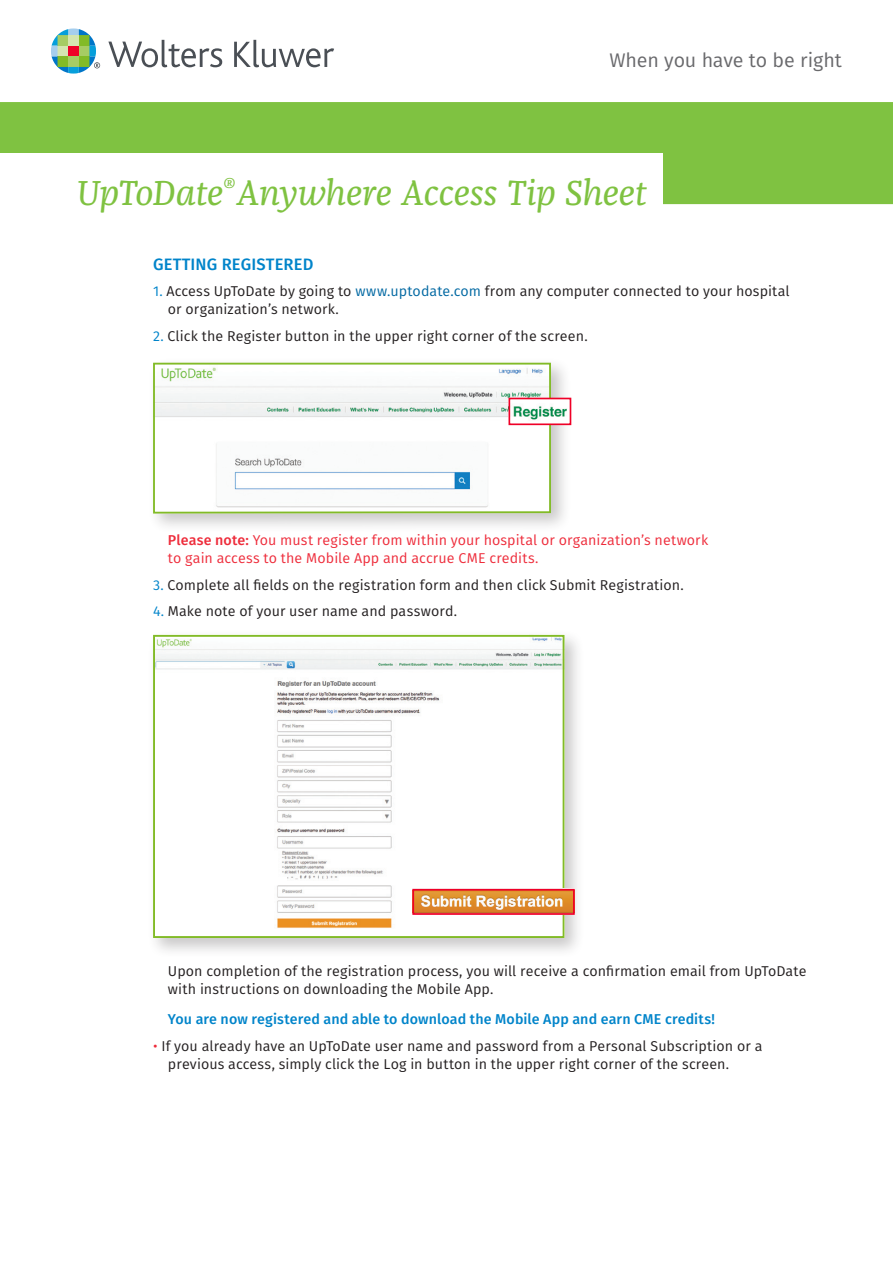
<style>
.page{position:relative;width:893px;height:1263px;background:#fff}
.page>*{position:absolute;margin:0;border:0;box-sizing:border-box;transform-origin:0 0}
.Title_Franzisca_28_p{font:italic 36px "Franziska Pro";letter-spacing:-.01em;color:#7fc241}
.t1{font:19.65px "Fira Sans";letter-spacing:-.005em;color:#69696c}
.t2{font:500 16.5px "Fira Sans";letter-spacing:.01em;color:#0084ca}
.list_numbered{font:14.25px/18px "Fira Sans";letter-spacing:.005em;color:#231f20}
.text{font:14.25px/18px "Fira Sans";letter-spacing:.005em;color:#ee2c3b}
.text-2{font:500 14.25px "Fira Sans";letter-spacing:.005em;color:#0084ca}
.s1{color:#0084ca}
.s2{color:#0068a2}
.s3{font-weight:500}
.s4{color:#ee2c3b}
</style>
<div class="page">
<div style="left:147px;top:357px;width:424px;height:177px;background:#231f20;opacity:.25"></div>
<svg style="left:152px;top:362px;width:400px;height:152px"></svg>
<img style="left:511px;top:401px;width:57px;height:21px">
<div style="left:508px;top:398px;width:63px;height:27px;border:2px solid #ef0027"></div>
<div style="left:148px;top:629px;width:437px;height:330px;background:#231f20;opacity:.25"></div>
<img style="left:156px;top:638px;width:405px;height:297px">
<div style="left:153px;top:635px;width:411px;height:303px;border:2px solid #82bb27"></div>
<img style="left:415px;top:892px;width:157px;height:20px">
<div style="left:412px;top:889px;width:163px;height:26px;border:2px solid #ef0027"></div>
<div style="left:0;top:102px;width:893px;height:102px;background:#7fc241"></div>
<div style="left:0;top:153px;width:663px;height:102px;background:#fff"></div>
<svg style="left:108px;top:40px;width:114px;height:27px"></svg>
<svg style="left:234px;top:40px;width:100px;height:27px"></svg>
<svg style="left:51px;top:28px;width:49px;height:46px"></svg>
<h2 class="t1" style="left:609px;top:45px;width:234px">When you have to be right</h2>
<p class="Title_Franzisca_28_p" style="left:77px;top:170px;width:572px">UpToDate<sup>®</sup> Anywhere Access Tip Sheet</p>
<p class="t2" style="left:153px;top:251px;width:162px">GETTING REGISTERED</p>
<p class="list_numbered" style="left:168px;top:282px;width:623px;text-indent:-15px"><span class="s1">1.</span> Access UpToDate by going to <span class="s2">www.uptodate.com</span> from any computer connected to your hospital or organization’s network.</p>
<p class="list_numbered" style="left:153px;top:327px;width:436px"><span class="s1">2.</span> Click the Register button in the upper right corner of the screen.</p>
<p class="text" style="left:168px;top:531px;width:542px"><span class="s3">Please note:</span> You must register from within your hospital or organization’s network to gain access to the Mobile App and accrue CME credits.</p>
<p class="list_numbered" style="left:153px;top:575px;width:532px"><span class="s1">3.</span> Complete all fields on the registration form and then click Submit Registration.</p>
<p class="list_numbered" style="left:153px;top:602px;width:305px"><span class="s1">4.</span> Make note of your user name and password.</p>
<p class="list_numbered" style="left:168px;top:961px;width:640px">Upon completion of the registration process, you will receive a confirmation email from UpToDate with instructions on downloading the Mobile App.</p>
<p class="text-2" style="left:168px;top:1008px;width:548px">You are now registered and able to download the Mobile App and earn CME credits!</p>
<p class="list_numbered" style="left:168px;top:1037px;width:596px;text-indent:-15px"><span class="s4">•</span> If you already have an UpToDate user name and password from a Personal Subscription or a previous access, simply click the Log in button in the upper right corner of the screen.</p>
</div>
